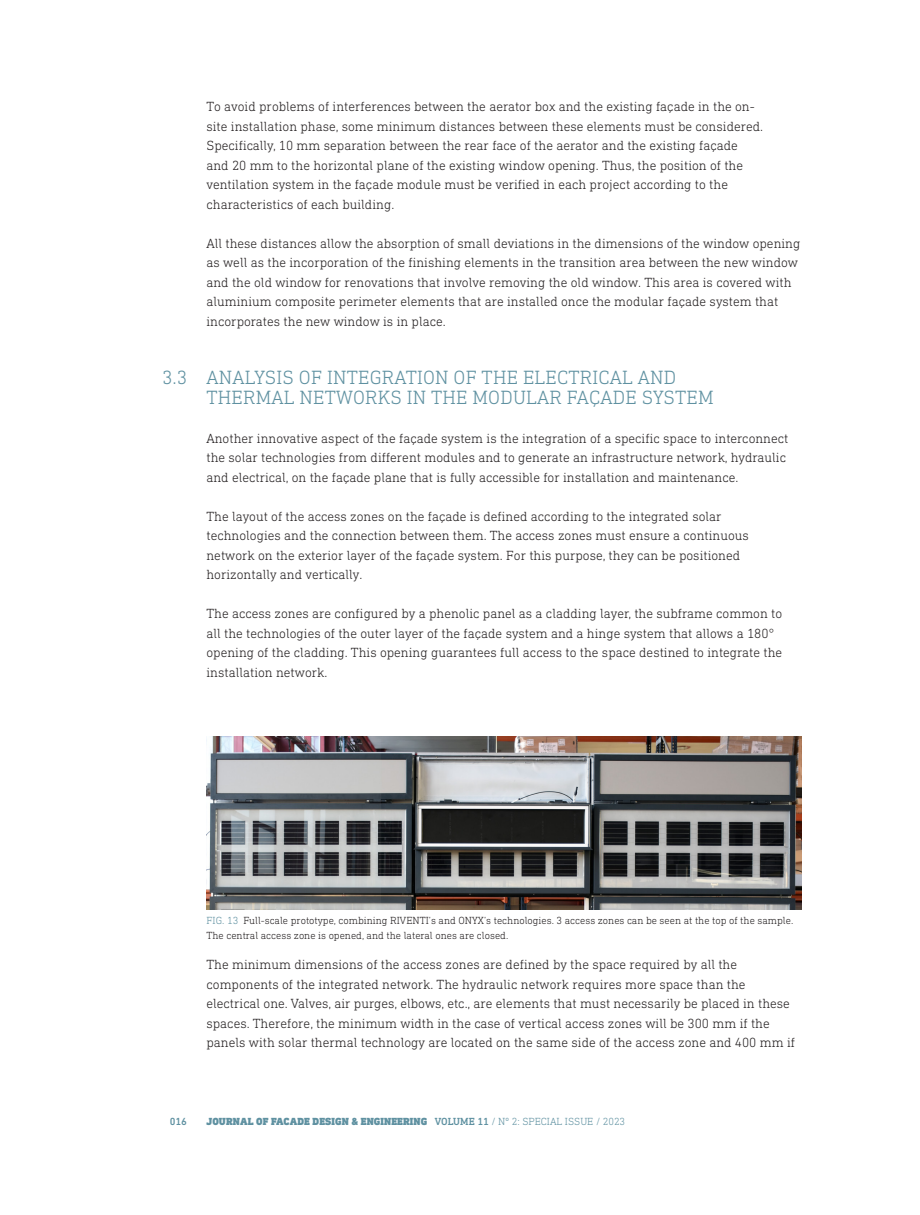
<style>
.page{position:relative;width:920px;height:1215px;background:#fff}
.page>*{position:absolute;margin:0;border:0;box-sizing:border-box;transform-origin:0 0}
.t1{font:300 19.5px/19.5px "DIN Next Slab Pro";letter-spacing:.01em;color:#5f91a1}
.BODY_Normal{font:300 13.5px/19.5px "DIN Next Slab Pro";color:#231f20}
.t2{font:300 10.5px/14.7px "DIN Next Slab Pro";color:#231f20}
.t3{font:900 10.5px "DIN Next Slab Pro";letter-spacing:.01em;color:#5f91a1}
.t4{font:500 10.5px "DIN Next Slab Pro";color:#5f91a1}
.s1{color:#5f91a1}
.s2{font-weight:500}
.s3{font-weight:300}
</style>
<div class="page">
<img style="left:206px;top:736px;width:595px;height:173px">
<p class="BODY_Normal" style="left:206px;top:97px;width:558px">To avoid problems of interferences between the aerator box and the existing façade in the on&shy;site installation phase, some minimum distances between these elements must be considered.<br>Specifically, 10 mm separation between the rear face of the aerator and the existing façade and 20 mm to the horizontal plane of the existing window opening. Thus, the position of the ventilation system in the façade module must be verified in each project according to the characteristics of each building.</p>
<p class="BODY_Normal" style="left:206px;top:233px;width:595px">All these distances allow the absorption of small deviations in the dimensions of the window opening as well as the incorporation of the finishing elements in the transition area between the new window and the old window for renovations that involve removing the old window. This area is covered with aluminium composite perimeter elements that are installed once the modular façade system that incorporates the new window is in place.</p>
<p class="t1" style="left:207px;top:367px;width:508px;text-indent:-45px">3.3 ANALYSIS OF INTEGRATION OF THE ELECTRICAL AND<br>THERMAL NETWORKS IN THE MODULAR FAÇADE SYSTEM</p>
<p class="BODY_Normal" style="left:206px;top:428px;width:583px">Another innovative aspect of the façade system is the integration of a specific space to interconnect the solar technologies from different modules and to generate an infrastructure network, hydraulic and electrical, on the façade plane that is fully accessible for installation and maintenance.</p>
<p class="BODY_Normal" style="left:206px;top:506px;width:544px">The layout of the access zones on the façade is defined according to the integrated solar technologies and the connection between them. The access zones must ensure a continuous network on the exterior layer of the façade system. For this purpose, they can be positioned horizontally and vertically.</p>
<p class="BODY_Normal" style="left:206px;top:604px;width:577px">The access zones are configured by a phenolic panel as a cladding layer, the subframe common to all the technologies of the outer layer of the façade system and a hinge system that allows a 180° opening of the cladding. This opening guarantees full access to the space destined to integrate the installation network.</p>
<p class="t2" style="left:206px;top:913px;width:588px"><span class="s1">Fig . 13</span> Full-scale prototype, combining RIVENTI’s and ONYX’s technologies. 3 access zones can be seen at the top of the sample.<br>The central access zone is opened, and the lateral ones are closed.</p>
<p class="BODY_Normal" style="left:206px;top:955px;width:590px">The minimum dimensions of the access zones are defined by the space required by all the components of the integrated network. The hydraulic network requires more space than the electrical one. Valves, air purges, elbows, etc., are elements that must necessarily be placed in these spaces. Therefore, the minimum width in the case of vertical access zones will be 300 mm if the panels with solar thermal technology are located on the same side of the access zone and 400 mm if</p>
<p class="t4" style="left:170px;top:1115px;width:19px">016</p>
<p class="t3" style="left:206px;top:1115px;width:420px">JOURNAL OF FACADE DESIGN &amp; ENGINEERING <span class="s2">VOLUME 11</span> <span class="s3">/ Nº 2: SPECIAL ISSUE / 2023</span></p>
</div>
